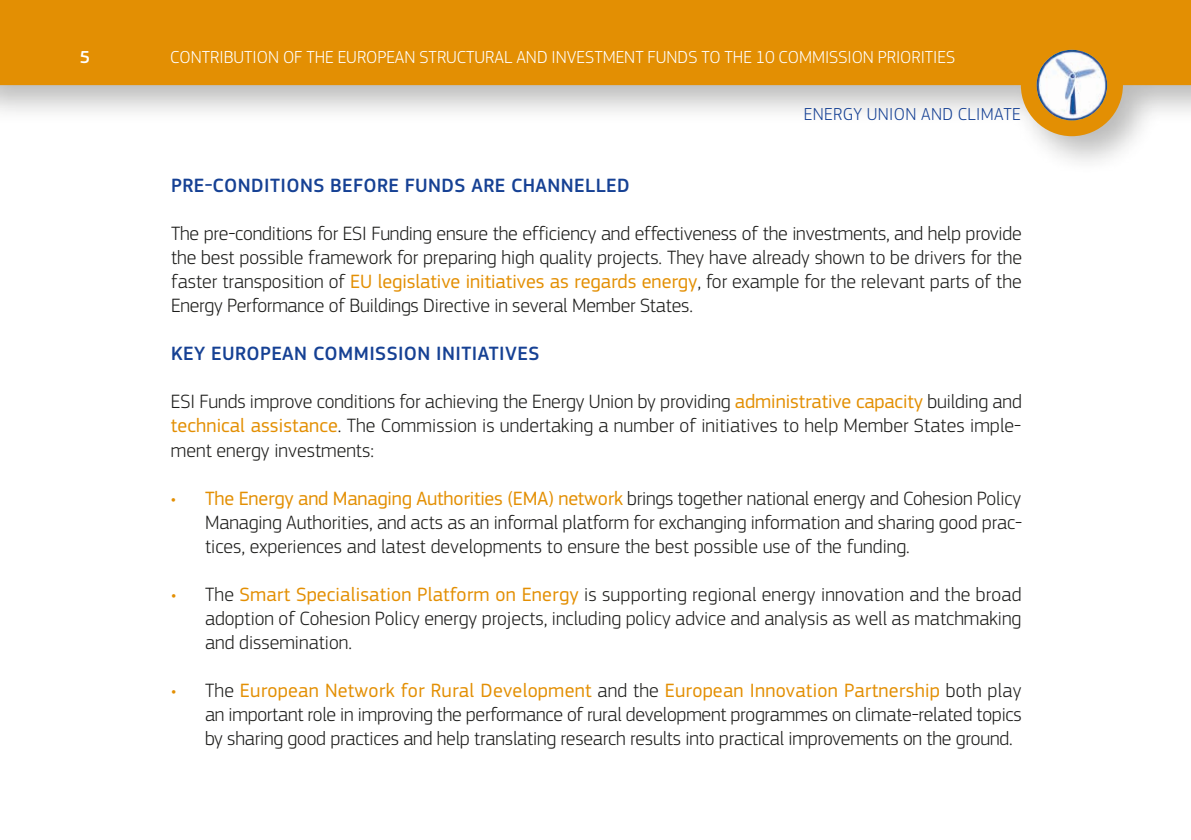
<style>
.page{position:relative;width:1191px;height:840px;background:#fff}
.page>*{position:absolute;margin:0;border:0;box-sizing:border-box;transform-origin:0 0}
.t1{font:300 20px/24px "EC Square Sans Pro";color:#1d1d1b;text-align:justify}
.t2{font:500 20px "EC Square Sans Pro";letter-spacing:.02em;color:#164194}
.t3{font:300 18px "EC Square Sans Pro";color:#fff}
.t4{font:300 18px "EC Square Sans Pro";letter-spacing:.02em;color:#164194}
.t5{font:500 18px "EC Square Sans Pro";color:#fff}
.s1{font-weight:400;color:#e38f03}
.s2{color:#e38f03}
</style>
<div class="page">
<div style="left:0;top:0;width:1191px;height:175px;background:#1d1d1b;opacity:.3"></div>
<div style="left:0;top:0;width:1191px;height:85px;background:#e38f03"></div>
<div style="left:1020px;top:34px;width:103px;height:102px;background:#e38f03;border-radius:50%"></div>
<img style="left:1036px;top:50px;width:71px;height:70px">
<p class="t5" style="left:80px;top:47px;width:12px">5</p>
<p class="t3" style="left:170px;top:47px;width:786px">CONTRIBUTION OF THE EUROPEAN STRUCTURAL AND INVESTMENT FUNDS TO THE 10 COMMISSION PRIORITIES</p>
<p class="t4" style="left:804px;top:104px;width:218px">ENERGY UNION AND CLIMATE</p>
<p class="t2" style="left:171px;top:174px;width:460px">PRE-CONDITIONS BEFORE FUNDS ARE CHANNELLED</p>
<p class="t1" style="left:171px;top:221px;width:852px">The pre-conditions for ESI Funding ensure the efficiency and effectiveness of the investments, and help provide the best possible framework for preparing high quality projects. They have already shown to be drivers for the faster transposition of <span class="s1">EU legislative initiatives as regards energy</span>, for example for the relevant parts of the Energy Performance of Buildings Directive in several Member States.</p>
<p class="t2" style="left:171px;top:342px;width:370px">KEY EUROPEAN COMMISSION INITIATIVES</p>
<p class="t1" style="left:171px;top:389px;width:852px">ESI Funds improve conditions for achieving the Energy Union by providing <span class="s1">administrative capacity</span> building and <span class="s1">technical assistance</span>. The Commission is undertaking a number of initiatives to help Member States imple&shy;ment energy investments:</p>
<p class="t1" style="left:205px;top:485px;width:819px;text-indent:-34px"><span class="s2">•</span> <span class="s1">The Energy and Managing Authorities (EMA) network</span> brings together national energy and Cohesion Policy Managing Authorities, and acts as an informal platform for exchanging information and sharing good prac&shy;tices, experiences and latest developments to ensure the best possible use of the funding.</p>
<p class="t1" style="left:205px;top:581px;width:818px;text-indent:-34px"><span class="s2">•</span> The <span class="s1">Smart Specialisation Platform on Energy</span> is supporting regional energy innovation and the broad adoption of Cohesion Policy energy projects, including policy advice and analysis as well as matchmaking and dissemination.</p>
<p class="t1" style="left:205px;top:677px;width:818px;text-indent:-34px"><span class="s2">•</span> The <span class="s1">European Network for Rural Development</span> and the <span class="s1">European Innovation Partnership</span> both play an important role in improving the performance of rural development programmes on climate-related topics by sharing good practices and help translating research results into practical improvements on the ground.</p>
</div>
